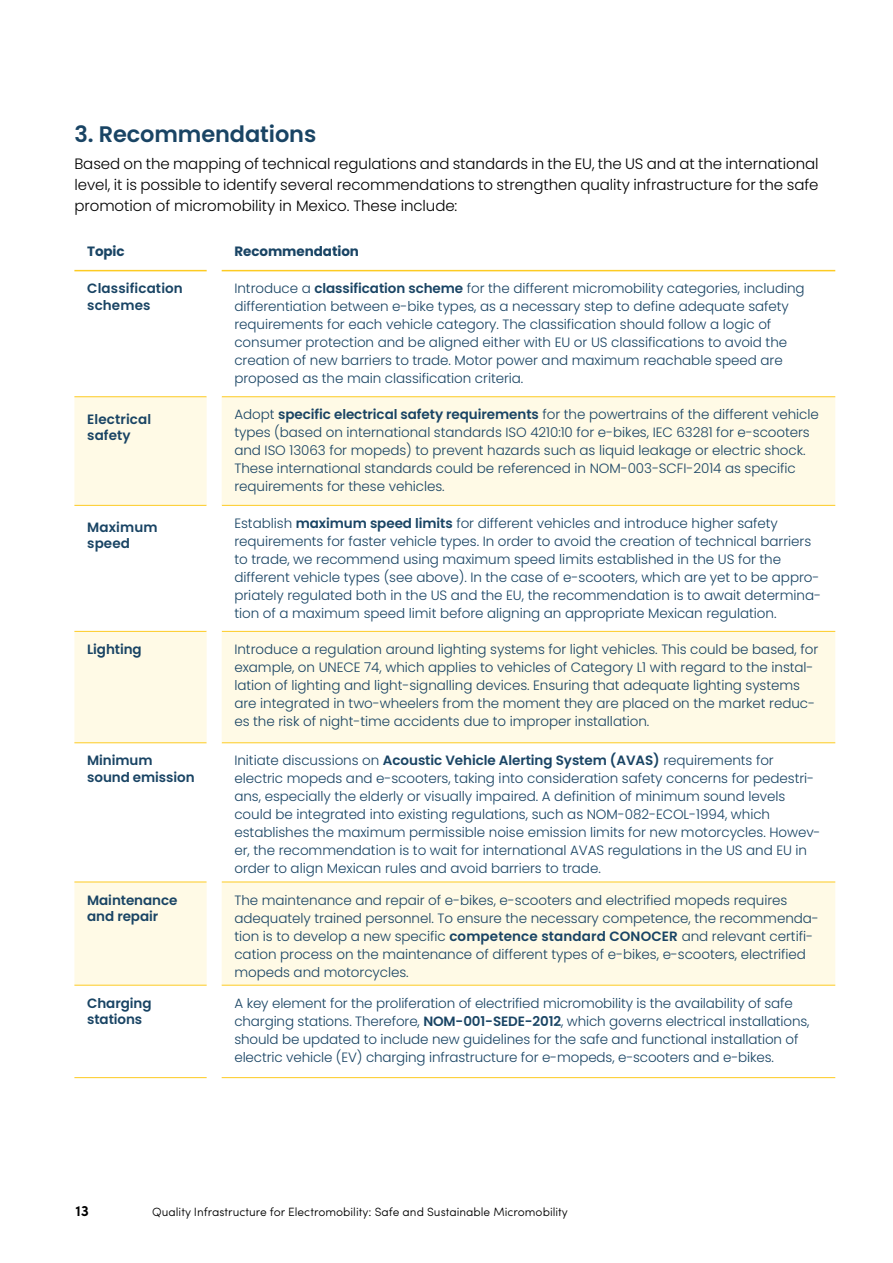
<style>
.page{position:relative;width:893px;height:1263px;background:#fff}
.page>*{position:absolute;margin:0;border:0;box-sizing:border-box;transform-origin:0 0}
.t1{font:600 22.5px "Poppins";letter-spacing:-.005em;color:#194464}
.t2{font:300 15px/21px "Poppins";letter-spacing:-.005em;color:#000;text-align:justify}
.t3{font:600 15px "Sofia Pro";color:#000}
.t4{font:300 13.5px/18px "Poppins";letter-spacing:-.005em;color:#194464}
.t5{font:600 13.5px/16.2px "Poppins";letter-spacing:-.005em;color:#194464}
.t6{font:700 13.5px "Poppins";letter-spacing:-.005em;color:#194464}
.t7{font:300 12px "Sofia Pro";color:#000}
.s1{font-weight:600}
</style>
<div class="page">
<svg style="left:74px;top:397px;width:761px;height:588px;fill:#fffae6"></svg>
<svg style="left:74px;top:506px;width:133px;height:479px"></svg>
<hr style="left:74px;top:396px;width:133px;height:1px;background:#fdcb22">
<hr style="left:74px;top:505px;width:133px;height:1px;background:#fdcb22">
<hr style="left:74px;top:631px;width:133px;height:1px;background:#fdcb22">
<hr style="left:222px;top:631px;width:613px;height:1px;background:#fdcb22">
<hr style="left:74px;top:742px;width:133px;height:1px;background:#fdcb22">
<hr style="left:222px;top:742px;width:613px;height:1px;background:#fdcb22">
<hr style="left:74px;top:882px;width:133px;height:1px;background:#fdcb22">
<hr style="left:222px;top:882px;width:613px;height:1px;background:#fdcb22">
<hr style="left:74px;top:985px;width:133px;height:1px;background:#fdcb22">
<hr style="left:222px;top:985px;width:613px;height:1px;background:#fdcb22">
<hr style="left:74px;top:1077px;width:133px;height:1px;background:#fdcb22">
<hr style="left:222px;top:1077px;width:613px;height:1px;background:#fdcb22">
<hr style="left:74px;top:270px;width:133px;height:1px;background:#fdcb22">
<hr style="left:222px;top:396px;width:613px;height:1px;background:#fdcb22">
<hr style="left:222px;top:505px;width:613px;height:1px;background:#fdcb22">
<hr style="left:222px;top:270px;width:613px;height:1px;background:#fdcb22">
<svg style="left:207px;top:505px;width:15px;height:1px"></svg>
<svg style="left:207px;top:631px;width:15px;height:1px"></svg>
<svg style="left:207px;top:742px;width:15px;height:1px"></svg>
<svg style="left:207px;top:882px;width:15px;height:1px"></svg>
<h1 class="t1" style="left:74px;top:122px;width:243px">3. Recommendations</h1>
<p class="t2" style="left:74px;top:153px;width:746px">Based on the mapping of technical regulations and standards in the EU, the US and at the international level, it is possible to identify several recommendations to strengthen quality infrastructure for the safe promotion of micromobility in Mexico. These include:</p>
<p class="t6" style="left:87px;top:244px;width:39px">Topic</p>
<p class="t6" style="left:234px;top:244px;width:126px">Recommendation</p>
<p class="t5" style="left:87px;top:281px;width:97px">Classification schemes</p>
<p class="t4" style="left:234px;top:280px;width:572px">Introduce a <span class="s1">classification scheme</span> for the different micromobility categories, including differentiation between e-bike types, as a necessary step to define adequate safety requirements for each vehicle category. The classification should follow a logic of consumer protection and be aligned either with EU or US classifications to avoid the creation of new barriers to trade. Motor power and maximum reachable speed are proposed as the main classification criteria.</p>
<p class="t5" style="left:87px;top:411px;width:66px">Electrical safety</p>
<p class="t4" style="left:234px;top:406px;width:586px">Adopt <span class="s1">specific electrical safety requirements</span> for the powertrains of the different vehicle types (based on international standards ISO 4210:10 for e-bikes, IEC 63281 for e-scooters and ISO 13063 for mopeds) to prevent hazards such as liquid leakage or electric shock.<br>These international standards could be referenced in NOM-003-SCFI-2014 as specific requirements for these vehicles.</p>
<p class="t5" style="left:87px;top:519px;width:72px">Maximum speed</p>
<p class="t4" style="left:234px;top:514px;width:588px">Establish <span class="s1">maximum speed limits</span> for different vehicles and introduce higher safety requirements for faster vehicle types. In order to avoid the creation of technical barriers to trade, we recommend using maximum speed limits established in the US for the different vehicle types (see above). In the case of e-scooters, which are yet to be appro&shy;priately regulated both in the US and the EU, the recommendation is to await determina&shy;tion of a maximum speed limit before aligning an appropriate Mexican regulation.</p>
<p class="t5" style="left:87px;top:641px;width:56px">Lighting</p>
<p class="t4" style="left:234px;top:640px;width:585px">Introduce a regulation around lighting systems for light vehicles. This could be based, for example, on UNECE 74, which applies to vehicles of Category L1 with regard to the instal&shy;lation of lighting and light-signalling devices. Ensuring that adequate lighting systems are integrated in two-wheelers from the moment they are placed on the market reduc&shy;es the risk of night-time accidents due to improper installation.</p>
<p class="t5" style="left:87px;top:753px;width:109px">Minimum sound emission</p>
<p class="t4" style="left:234px;top:752px;width:588px">Initiate discussions on <span class="s1">Acoustic Vehicle Alerting System (AVAS)</span> requirements for electric mopeds and e-scooters, taking into consideration safety concerns for pedestri&shy;ans, especially the elderly or visually impaired. A definition of minimum sound levels could be integrated into existing regulations, such as NOM-082-ECOL-1994, which establishes the maximum permissible noise emission limits for new motorcycles. Howev&shy;er, the recommendation is to wait for international AVAS regulations in the US and EU in order to align Mexican rules and avoid barriers to trade.</p>
<p class="t5" style="left:87px;top:892px;width:92px">Maintenance and repair</p>
<p class="t4" style="left:234px;top:891px;width:586px">The maintenance and repair of e-bikes, e-scooters and electrified mopeds requires adequately trained personnel. To ensure the necessary competence, the recommenda&shy;tion is to develop a new specific <span class="s1">competence standard CONOCER</span> and relevant certifi&shy;cation process on the maintenance of different types of e-bikes, e-scooters, electrified mopeds and motorcycles.</p>
<p class="t5" style="left:87px;top:995px;width:66px">Charging stations</p>
<p class="t4" style="left:234px;top:994px;width:577px">A key element for the proliferation of electrified micromobility is the availability of safe charging stations. Therefore, <span class="s1">NOM-001-SEDE-2012</span>, which governs electrical installations, should be updated to include new guidelines for the safe and functional installation of electric vehicle (EV) charging infrastructure for e-mopeds, e-scooters and e-bikes.</p>
<p class="t3" style="left:75px;top:1199px;width:15px">13</p>
<p class="t7" style="left:152px;top:1202px;width:417px">Quality Infrastructure for Electromobility: Safe and Sustainable Micromobility</p>
</div>
